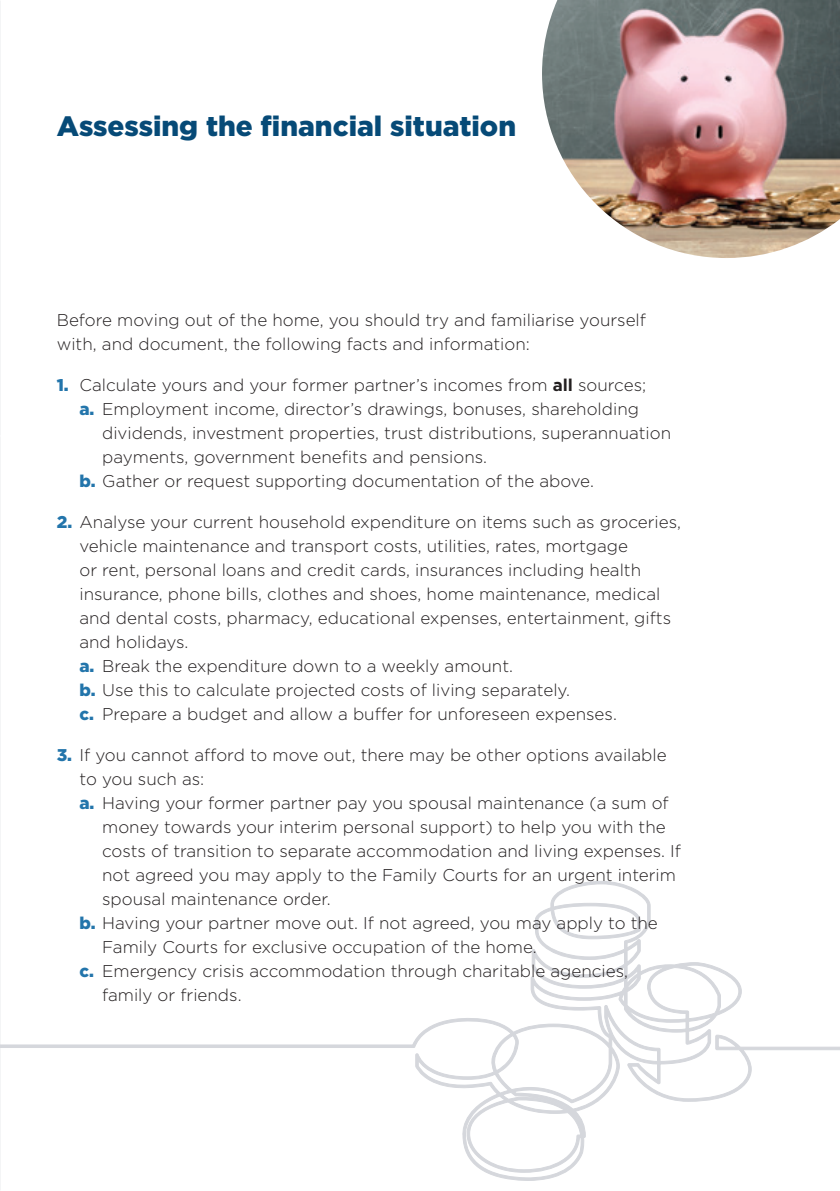
<style>
.page{position:relative;width:840px;height:1191px;background:#fff}
.page>*{position:absolute;margin:0;border:0;box-sizing:border-box;transform-origin:0 0}
.Subhead{font:900 28px "Gotham";color:#064a77}
.Lettered_body{font:300 17px/24px "Gotham";color:#231f20}
.Numbered_Body{font:300 17px/24px "Gotham";color:#231f20}
.Body{font:300 17px/24px "Gotham";color:#231f20}
.s1{font-weight:900;color:#2375ab}
.s2{font-weight:700}
</style>
<div class="page">
<svg style="left:0;top:48px;width:1px;height:393px"></svg>
<svg style="left:0;top:880px;width:839px;height:301px"></svg>
<img style="left:542px;top:0;width:297px;height:258px">
<p class="Subhead" style="left:57px;top:107px;width:460px">Assessing the financial situation</p>
<p class="Body" style="left:57px;top:307px;width:590px">Before moving out of the home, you should try and familiarise yourself with, and document, the following facts and information:</p>
<p class="Numbered_Body" style="left:57px;top:372px;width:590px"><span class="s1">1.</span> Calculate yours and your former partner’s incomes from <span class="s2">all</span> sources;</p>
<p class="Lettered_body" style="left:102px;top:396px;width:570px;text-indent:-23px"><span class="s1">a.</span> Employment income, director’s drawings, bonuses, shareholding dividends, investment properties, trust distributions, superannuation payments, government benefits and pensions.</p>
<p class="Lettered_body" style="left:79px;top:468px;width:515px"><span class="s1">b.</span> Gather or request supporting documentation of the above.</p>
<p class="Numbered_Body" style="left:79px;top:509px;width:602px;text-indent:-23px"><span class="s1">2.</span> Analyse your current household expenditure on items such as groceries, vehicle maintenance and transport costs, utilities, rates, mortgage<br>or rent, personal loans and credit cards, insurances including health insurance, phone bills, clothes and shoes, home maintenance, medical and dental costs, pharmacy, educational expenses, entertainment, gifts and holidays.</p>
<p class="Lettered_body" style="left:79px;top:653px;width:435px"><span class="s1">a.</span> Break the expenditure down to a weekly amount.</p>
<p class="Lettered_body" style="left:79px;top:677px;width:492px"><span class="s1">b.</span> Use this to calculate projected costs of living separately.</p>
<p class="Lettered_body" style="left:79px;top:701px;width:538px"><span class="s1">c.</span> Prepare a budget and allow a buffer for unforeseen expenses.</p>
<p class="Numbered_Body" style="left:79px;top:742px;width:588px;text-indent:-23px"><span class="s1">3.</span> If you cannot afford to move out, there may be other options available to you such as:</p>
<p class="Lettered_body" style="left:102px;top:790px;width:580px;text-indent:-23px"><span class="s1">a.</span> Having your former partner pay you spousal maintenance (a sum of money towards your interim personal support) to help you with the costs of transition to separate accommodation and living expenses. If not agreed you may apply to the Family Courts for an urgent interim spousal maintenance order.</p>
<p class="Lettered_body" style="left:102px;top:910px;width:557px;text-indent:-23px"><span class="s1">b.</span> Having your partner move out. If not agreed, you may apply to the<br>Family Courts for exclusive occupation of the home.</p>
<p class="Lettered_body" style="left:102px;top:958px;width:527px;text-indent:-23px"><span class="s1">c.</span> Emergency crisis accommodation through charitable agencies, family or friends.</p>
</div>
